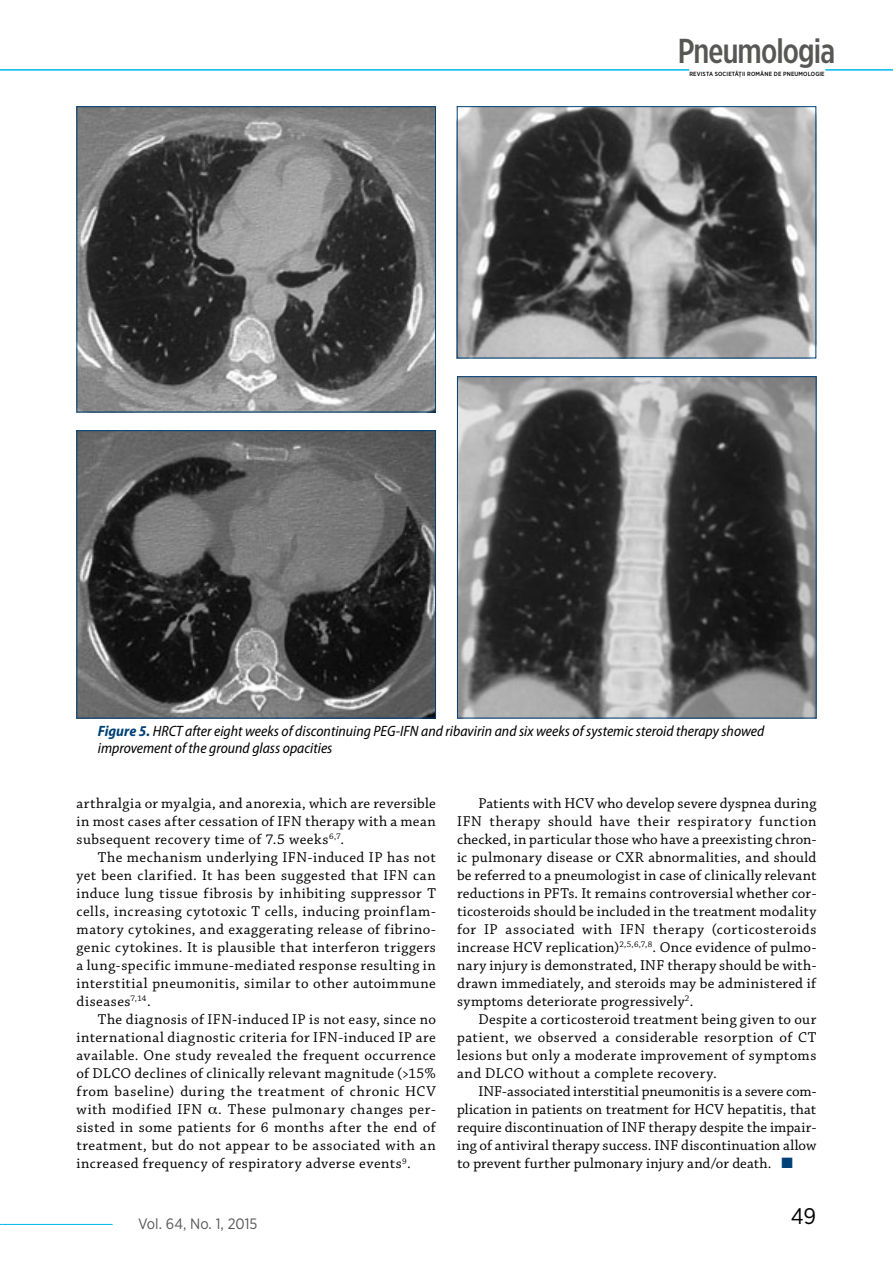
<style>
.page{position:relative;width:893px;height:1263px;background:#fff}
.page>*{position:absolute;margin:0;border:0;box-sizing:border-box;transform-origin:0 0}
.t1{font:500 34.65px "Gotham X Narrow";letter-spacing:-.025em;color:#575756}
.t2{font:22.5px "Gotham Narrow";color:#000}
.t3{font:15px/18px "Chaparral Pro";letter-spacing:.025em;color:#000;text-align:justify}
.t4{font:italic semi-condensed 15px/16.5px "Myriad Pro";color:#000}
.t5{font:15px "Gotham Narrow";color:#575756}
.t6{font:500 6px "Gotham Narrow";letter-spacing:.025em;color:#000}
.s1{font-weight:700;color:#004177}
.s2{color:#004177}
</style>
<div class="page">
<hr style="left:3px;top:1224px;width:110px;height:1px;background:#00b6ed">
<hr style="left:0;top:69px;width:689px;height:2px;background:#00b6ed">
<hr style="left:825px;top:69px;width:68px;height:2px;background:#00b6ed">
<img style="left:79px;top:108px;width:355px;height:302px">
<div style="left:77px;top:106px;width:359px;height:306px;border:1px solid #004177"></div>
<img style="left:79px;top:432px;width:355px;height:284px">
<div style="left:77px;top:430px;width:359px;height:288px;border:1px solid #004177"></div>
<img style="left:459px;top:108px;width:355px;height:248px">
<div style="left:457px;top:106px;width:359px;height:252px;border:1px solid #004177"></div>
<img style="left:459px;top:378px;width:355px;height:338px">
<div style="left:457px;top:376px;width:359px;height:342px;border:1px solid #004177"></div>
<h1 class="t1" style="left:678px;top:29px;width:159px">Pneumologia</h1>
<p class="t6" style="left:689px;top:70px;width:137px">REVISTA SOCIETĂŢII ROMÂNE DE PNEUMOLOGIE</p>
<p class="t4" style="left:98px;top:723px;width:668px"><span class="s1">Figure 5.</span> HRCT after eight weeks of discontinuing PEG-IFN and ribavirin and six weeks of systemic steroid therapy showed improvement of the ground glass opacities</p>
<p class="t3" style="left:77px;top:795px;width:361px">arthralgia or myalgia, and anorexia, which are reversible in most cases after cessation of IFN therapy with a mean subsequent recovery time of 7.5 weeks<sup>6,7</sup>.</p>
<p class="t3" style="left:77px;top:849px;width:361px;text-indent:21px">The mechanism underlying IFN-induced IP has not yet been clarified. It has been suggested that IFN can induce lung tissue fibrosis by inhibiting suppressor T cells, increasing cytotoxic T cells, inducing proinflam‑ matory cytokines, and exaggerating release of fibrino‑ genic cytokines. It is plausible that interferon triggers a lung-specific immune-mediated response resulting in interstitial pneumonitis, similar to other autoimmune diseases<sup>7,14</sup>.</p>
<p class="t3" style="left:77px;top:1011px;width:361px;text-indent:21px">The diagnosis of IFN-induced IP is not easy, since no international diagnostic criteria for IFN-induced IP are available. One study revealed the frequent occurrence of DLCO declines of clinically relevant magnitude (&gt;15% from baseline) during the treatment of chronic HCV with modified IFN . These pulmonary changes per‑ sisted in some patients for 6 months after the end of treatment, but do not appear to be associated with an increased frequency of respiratory adverse events<sup>9</sup>.</p>
<p class="t3" style="left:457px;top:795px;width:361px;text-indent:21px">Patients with HCV who develop severe dyspnea during IFN therapy should have their respiratory function checked, in particular those who have a preexisting chron‑ ic pulmonary disease or CXR abnormalities, and should be referred to a pneumologist in case of clinically relevant reductions in PFTs. It remains controversial whether cor‑ ticosteroids should be included in the treatment modality for IP associated with IFN therapy (corticosteroids increase HCV replication)<sup>2,5,6,7,8</sup>. Once evidence of pulmo‑ nary injury is demonstrated, INF therapy should be with‑ drawn immediately, and steroids may be administered if symptoms deteriorate progressively<sup>2</sup>.</p>
<p class="t3" style="left:457px;top:1011px;width:361px;text-indent:21px">Despite a corticosteroid treatment being given to our patient, we observed a considerable resorption of CT lesions but only a moderate improvement of symptoms and DLCO without a complete recovery.</p>
<p class="t3" style="left:457px;top:1083px;width:361px;text-indent:21px">INF‑associated interstitial pneumonitis is a severe com‑ plication in patients on treatment for HCV hepatitis, that require discontinuation of INF therapy despite the impair‑ ing of antiviral therapy success. INF discontinuation allow to prevent further pulmonary injury and/or death. <span class="s2">■</span></p>
<p class="t5" style="left:138px;top:1214px;width:121px">Vol. 64, No. 1, 2015</p>
<h2 class="t2" style="left:791px;top:1202px;width:27px">49</h2>
</div>
